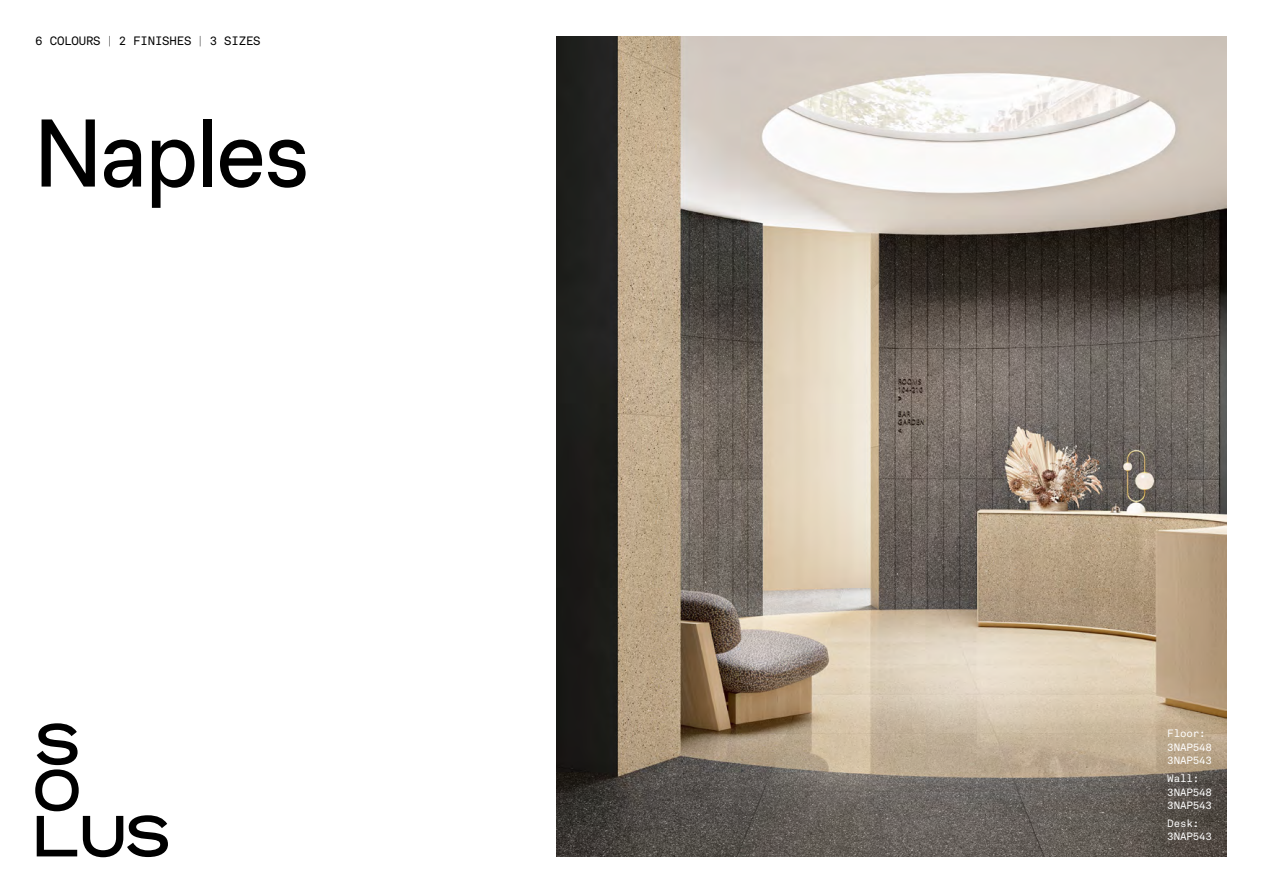
<style>
.page{position:relative;width:1263px;height:893px;background:#fff}
.page>*{position:absolute;margin:0;border:0;box-sizing:border-box;transform-origin:0 0}
.t1{font:95.85px "Chromatic Pro Grotesque";letter-spacing:-.015em;color:#000}
.t2{font:12px "Akkurat Mono LL";letter-spacing:-.015em;color:#000}
.t3{font:10.5px/13.5px "Akkurat Mono LL";letter-spacing:-.015em;color:#fff}
</style>
<div class="page">
<img style="left:556px;top:37px;width:670px;height:819px">
<svg style="left:35px;top:723px;width:133px;height:134px"></svg>
<p class="t2" style="left:35px;top:33px;width:227px">6 COLOURS | 2 FINISHES | 3 SIZES</p>
<h1 class="t1" style="left:35px;top:93px;width:275px">Naples</h1>
<p class="t3" style="left:1167px;top:726px;width:46px">Floor:<br>3NAP548<br>3NAP543</p>
<p class="t3" style="left:1167px;top:771px;width:46px">Wall:<br>3NAP548<br>3NAP543</p>
<p class="t3" style="left:1167px;top:816px;width:46px">Desk:<br>3NAP543</p>
</div>
